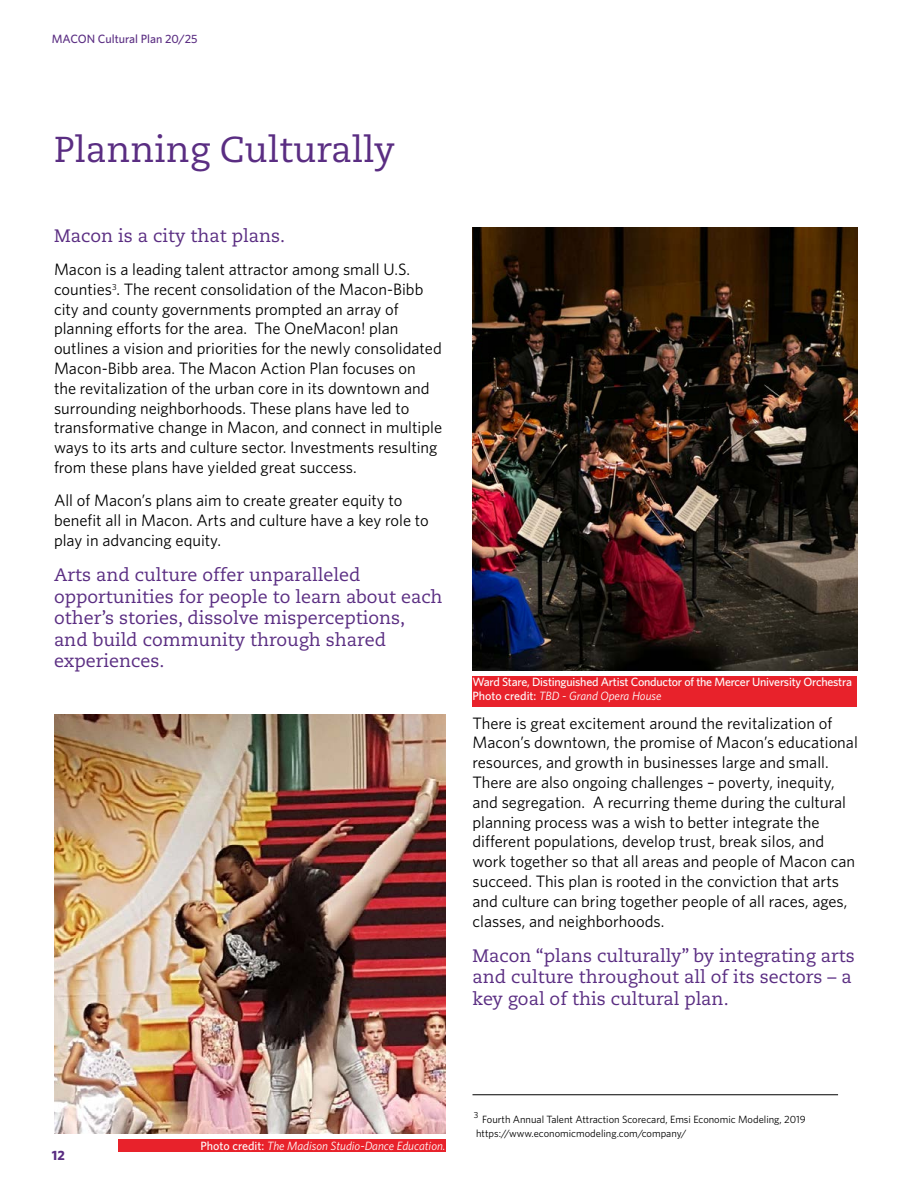
<style>
.page{position:relative;width:918px;height:1188px;background:#fff}
.page>*{position:absolute;margin:0;border:0;box-sizing:border-box;transform-origin:0 0}
.t1{font:36px "Caecilia LT Std";color:#5a2d82}
.t2{font:18px/21.6px "Caecilia LT Std";color:#5a2d82}
.t3{font:16.5px/19.8px "Whitney HTF";color:#000}
.t4{font:700 13.5px "Whitney HTF";color:#5a2d82}
.t5{font:500 12px/14.4px "Whitney HTF";letter-spacing:-.02em;color:#fff}
.t6{font:italic 12px "Whitney HTF";color:#fff}
.t7{font:500 12px "Whitney HTF";color:#5a2d82}
.t8{font:10.5px/14.4px "Whitney HTF";color:#000}
.t9{font:8.7px "Whitney HTF";color:#000}
.s1{font-weight:400;font-style:italic}
.s2{font-weight:500;font-style:normal}
</style>
<div class="page">
<hr style="left:472px;top:1095px;width:366px;height:1px;background:#000">
<img style="left:54px;top:715px;width:392px;height:419px">
<img style="left:472px;top:228px;width:385px;height:443px">
<div style="left:472px;top:676px;width:385px;height:30px;background:#e8222b"></div>
<div style="left:118px;top:1140px;width:328px;height:12px;background:#e8222b"></div>
<p class="t7" style="left:52px;top:31px;width:147px">MACON Cultural Plan 20/25</p>
<h1 class="t1" style="left:54px;top:128px;width:342px">Planning Culturally</h1>
<p class="t2" style="left:54px;top:225px;width:233px">Macon is a city that plans.</p>
<p class="t3" style="left:54px;top:259px;width:390px">Macon is a leading talent attractor among small U.S. counties<sup>3</sup>. The recent consolidation of the Macon-Bibb city and county governments prompted an array of planning efforts for the area. The OneMacon! plan outlines a vision and priorities for the newly consolidated Macon-Bibb area. The Macon Action Plan focuses on<br>the revitalization of the urban core in its downtown and surrounding neighborhoods. These plans have led to transformative change in Macon, and connect in multiple ways to its arts and culture sector. Investments resulting from these plans have yielded great success.</p>
<p class="t3" style="left:54px;top:490px;width:376px">All of Macon’s plans aim to create greater equity to benefit all in Macon. Arts and culture have a key role to play in advancing equity.</p>
<p class="t2" style="left:54px;top:564px;width:390px">Arts and culture offer unparalleled opportunities for people to learn about each other’s stories, dissolve misperceptions, and build community through shared experiences.</p>
<p class="t5" style="left:472px;top:674px;width:381px">Ward Stare, Distinguished Artist Conductor of the Mercer University Orchestra<br>Photo credit: <span class="s1">TBD - Grand Opera House</span></p>
<p class="t3" style="left:472px;top:713px;width:387px">There is great excitement around the revitalization of Macon’s downtown, the promise of Macon’s educational resources, and growth in businesses large and small.<br>There are also ongoing challenges – poverty, inequity, and segregation. A recurring theme during the cultural planning process was a wish to better integrate the different populations, develop trust, break silos, and work together so that all areas and people of Macon can succeed. This plan is rooted in the conviction that arts and culture can bring together people of all races, ages, classes, and neighborhoods.</p>
<p class="t2" style="left:472px;top:945px;width:384px">Macon “plans culturally” by integrating arts and culture throughout all of its sectors – a key goal of this cultural plan.</p>
<p class="t4" style="left:52px;top:1147px;width:14px">12</p>
<p class="t6" style="left:200px;top:1138px;width:247px"><span class="s2">Photo credit:</span> The Madison Studio-Dance Education.</p>
<p class="t9" style="left:474px;top:1110px;width:6px">3</p>
<p class="t8" style="left:476px;top:1112px;width:331px;text-indent:6px">Fourth Annual Talent Attraction Scorecard, Emsi Economic Modeling, 2019 https://www.economicmodeling.com/company/</p>
</div>
